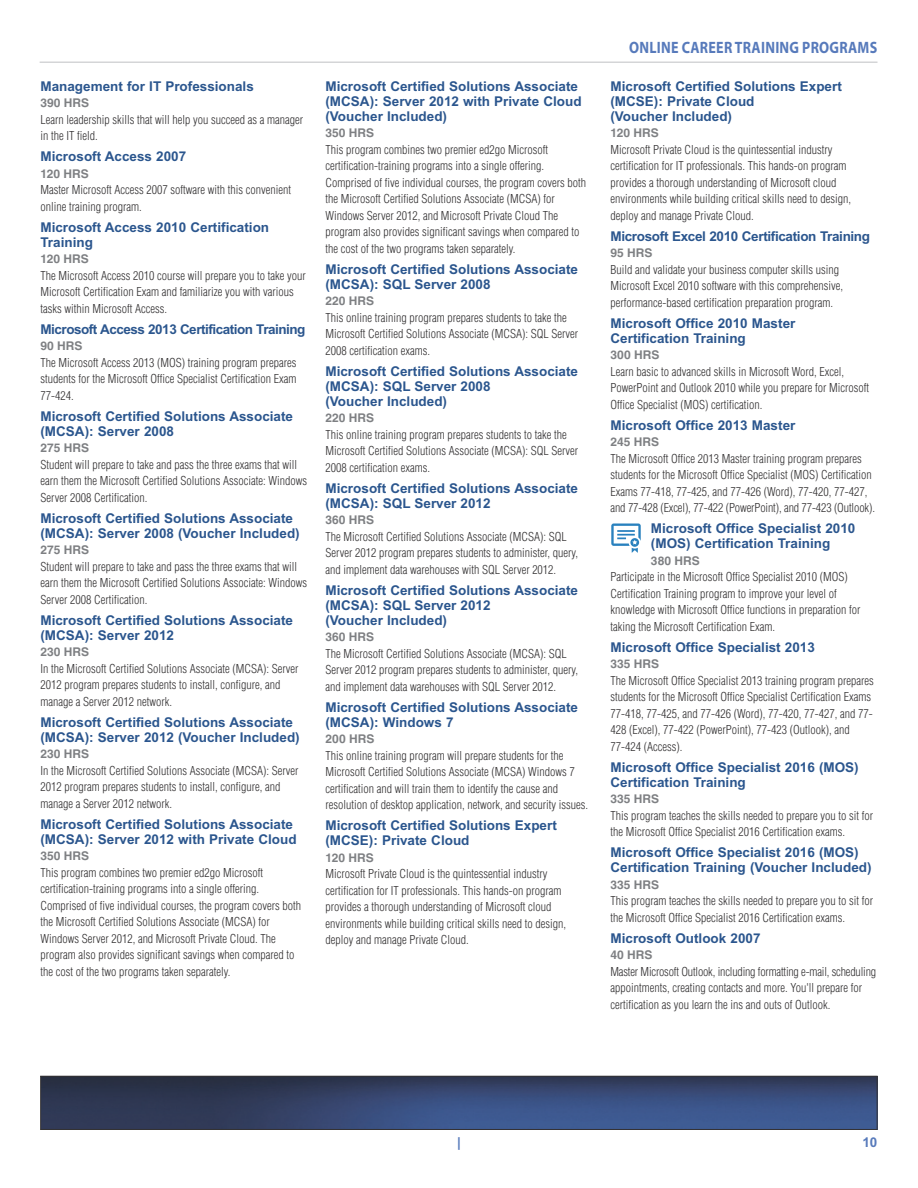
<style>
.page{position:relative;width:918px;height:1188px;background:#fff}
.page>*{position:absolute;margin:0;border:0;box-sizing:border-box;transform-origin:0 0}
.t1{font:700 16.5px "Myriad Pro";letter-spacing:.02em;color:#577abb;scale:.85 1}
.t2{font:700 13.5px/15px "Arial";color:#2b568e}
.t3{font:700 13.5px "Arial";letter-spacing:-.035em;color:#2b568e}
.t4{font:700 13.5px "Arial";letter-spacing:-.025em;color:#2b568e}
.t5{font:700 13.5px "Arial";color:#577abb}
.t6{font:300 condensed 12px/16.5px "Helvetica LT Std";color:#343233}
.t7{font:700 12px "Helvetica LT Std";color:#7e8083}
</style>
<div class="page">
<hr style="left:40px;top:62px;width:837px;height:1px;background:#d4d5d7">
<img style="left:42px;top:1078px;width:834px;height:50px">
<div style="left:40px;top:1076px;width:838px;height:54px;border:1px solid #343233"></div>
<svg style="left:611px;top:524px;width:30px;height:29px"></svg>
<p class="t2" style="left:40px;top:80px;width:215px">Management for IT Professionals</p>
<p class="t7" style="left:40px;top:99px;width:50px">390 HRS</p>
<p class="t6" style="left:40px;top:112px;width:264px">Learn leadership skills that will help you succeed as a manager in the IT field.</p>
<p class="t2" style="left:40px;top:150px;width:147px">Microsoft Access 2007</p>
<p class="t7" style="left:40px;top:169px;width:50px">120 HRS</p>
<p class="t6" style="left:40px;top:183px;width:252px">Master Microsoft Access 2007 software with this convenient online training program.</p>
<p class="t2" style="left:40px;top:221px;width:230px">Microsoft Access 2010 Certification<br>Training</p>
<p class="t7" style="left:40px;top:255px;width:50px">120 HRS</p>
<p class="t6" style="left:40px;top:268px;width:267px">The Microsoft Access 2010 course will prepare you to take your<br>Microsoft Certification Exam and familiarize you with various tasks within Microsoft Access.</p>
<p class="t3" style="left:40px;top:324px;width:267px">Microsoft Access 2013 Certification Training</p>
<p class="t7" style="left:40px;top:342px;width:44px">90 HRS</p>
<p class="t6" style="left:40px;top:355px;width:257px;text-align:justify">The Microsoft Access 2013 (MOS) training program prepares students for the Microsoft Office Specialist Certification Exam 77-424.</p>
<p class="t2" style="left:40px;top:410px;width:254px">Microsoft Certified Solutions Associate (MCSA): Server 2008</p>
<p class="t7" style="left:40px;top:444px;width:50px">275 HRS</p>
<p class="t6" style="left:40px;top:457px;width:268px">Student will prepare to take and pass the three exams that will earn them the Microsoft Certified Solutions Associate: Windows<br>Server 2008 Certification.</p>
<p class="t2" style="left:40px;top:512px;width:261px">Microsoft Certified Solutions Associate (MCSA): Server 2008 (Voucher Included)</p>
<p class="t7" style="left:40px;top:546px;width:50px">275 HRS</p>
<p class="t6" style="left:40px;top:559px;width:268px">Student will prepare to take and pass the three exams that will earn them the Microsoft Certified Solutions Associate: Windows<br>Server 2008 Certification.</p>
<p class="t2" style="left:40px;top:614px;width:254px">Microsoft Certified Solutions Associate (MCSA): Server 2012</p>
<p class="t7" style="left:40px;top:648px;width:50px">230 HRS</p>
<p class="t6" style="left:40px;top:661px;width:260px">In the Microsoft Certified Solutions Associate (MCSA): Server<br>2012 program prepares students to install, configure, and manage a Server 2012 network.</p>
<p class="t2" style="left:40px;top:716px;width:261px">Microsoft Certified Solutions Associate (MCSA): Server 2012 (Voucher Included)</p>
<p class="t7" style="left:40px;top:750px;width:50px">230 HRS</p>
<p class="t6" style="left:40px;top:763px;width:260px">In the Microsoft Certified Solutions Associate (MCSA): Server<br>2012 program prepares students to install, configure, and manage a Server 2012 network.</p>
<p class="t2" style="left:40px;top:818px;width:258px">Microsoft Certified Solutions Associate (MCSA): Server 2012 with Private Cloud</p>
<p class="t7" style="left:40px;top:852px;width:50px">350 HRS</p>
<p class="t6" style="left:40px;top:865px;width:262px">This program combines two premier ed2go Microsoft certification-training programs into a single offering.<br>Comprised of five individual courses, the program covers both the Microsoft Certified Solutions Associate (MCSA) for Windows Server 2012, and Microsoft Private Cloud. The program also provides significant savings when compared to the cost of the two programs taken separately.</p>
<p class="t2" style="left:325px;top:80px;width:258px">Microsoft Certified Solutions Associate (MCSA): Server 2012 with Private Cloud (Voucher Included)</p>
<p class="t7" style="left:325px;top:129px;width:50px">350 HRS</p>
<p class="t6" style="left:325px;top:142px;width:262px">This program combines two premier ed2go Microsoft certification-training programs into a single offering.<br>Comprised of five individual courses, the program covers both the Microsoft Certified Solutions Associate (MCSA) for Windows Server 2012, and Microsoft Private Cloud The program also provides significant savings when compared to the cost of the two programs taken separately.</p>
<p class="t2" style="left:325px;top:263px;width:254px">Microsoft Certified Solutions Associate (MCSA): SQL Server 2008</p>
<p class="t7" style="left:325px;top:297px;width:50px">220 HRS</p>
<p class="t6" style="left:325px;top:310px;width:254px">This online training program prepares students to take the<br>Microsoft Certified Solutions Associate (MCSA): SQL Server<br>2008 certification exams.</p>
<p class="t2" style="left:325px;top:365px;width:254px">Microsoft Certified Solutions Associate (MCSA): SQL Server 2008<br>(Voucher Included)</p>
<p class="t7" style="left:325px;top:414px;width:50px">220 HRS</p>
<p class="t6" style="left:325px;top:427px;width:254px">This online training program prepares students to take the<br>Microsoft Certified Solutions Associate (MCSA): SQL Server<br>2008 certification exams.</p>
<p class="t2" style="left:325px;top:482px;width:254px">Microsoft Certified Solutions Associate (MCSA): SQL Server 2012</p>
<p class="t7" style="left:325px;top:516px;width:50px">360 HRS</p>
<p class="t6" style="left:325px;top:529px;width:254px">The Microsoft Certified Solutions Associate (MCSA): SQL<br>Server 2012 program prepares students to administer, query, and implement data warehouses with SQL Server 2012.</p>
<p class="t2" style="left:325px;top:584px;width:254px">Microsoft Certified Solutions Associate (MCSA): SQL Server 2012<br>(Voucher Included)</p>
<p class="t7" style="left:325px;top:633px;width:50px">360 HRS</p>
<p class="t6" style="left:325px;top:646px;width:254px">The Microsoft Certified Solutions Associate (MCSA): SQL<br>Server 2012 program prepares students to administer, query, and implement data warehouses with SQL Server 2012.</p>
<p class="t2" style="left:325px;top:701px;width:254px">Microsoft Certified Solutions Associate (MCSA): Windows 7</p>
<p class="t7" style="left:325px;top:735px;width:51px">200 HRS</p>
<p class="t6" style="left:325px;top:748px;width:264px">This online training program will prepare students for the Microsoft Certified Solutions Associate (MCSA) Windows 7 certification and will train them to identify the cause and resolution of desktop application, network, and security issues.</p>
<p class="t2" style="left:325px;top:819px;width:233px">Microsoft Certified Solutions Expert (MCSE): Private Cloud</p>
<p class="t7" style="left:325px;top:853px;width:50px">120 HRS</p>
<p class="t6" style="left:325px;top:867px;width:242px">Microsoft Private Cloud is the quintessential industry certification for IT professionals. This hands-on program provides a thorough understanding of Microsoft cloud environments while building critical skills need to design, deploy and manage Private Cloud.</p>
<h1 class="t1" style="left:629px;top:38px;width:294px">ONLINE CAREER TRAINING PROGRAMS</h1>
<p class="t2" style="left:610px;top:80px;width:233px">Microsoft Certified Solutions Expert (MCSE): Private Cloud<br>(Voucher Included)</p>
<p class="t7" style="left:610px;top:129px;width:50px">120 HRS</p>
<p class="t6" style="left:610px;top:142px;width:242px">Microsoft Private Cloud is the quintessential industry certification for IT professionals. This hands-on program provides a thorough understanding of Microsoft cloud environments while building critical skills need to design, deploy and manage Private Cloud.</p>
<p class="t4" style="left:610px;top:231px;width:261px">Microsoft Excel 2010 Certification Training</p>
<p class="t7" style="left:610px;top:249px;width:44px">95 HRS</p>
<p class="t6" style="left:610px;top:262px;width:234px">Build and validate your business computer skills using<br>Microsoft Excel 2010 software with this comprehensive, performance-based certification preparation program.</p>
<p class="t2" style="left:610px;top:317px;width:186px">Microsoft Office 2010 Master<br>Certification Training</p>
<p class="t7" style="left:610px;top:351px;width:51px">300 HRS</p>
<p class="t6" style="left:610px;top:364px;width:260px">Learn basic to advanced skills in Microsoft Word, Excel,<br>PowerPoint and Outlook 2010 while you prepare for Microsoft<br>Office Specialist (MOS) certification.</p>
<p class="t2" style="left:610px;top:419px;width:186px">Microsoft Office 2013 Master</p>
<p class="t7" style="left:610px;top:438px;width:50px">245 HRS</p>
<p class="t6" style="left:610px;top:451px;width:266px">The Microsoft Office 2013 Master training program prepares students for the Microsoft Office Specialist (MOS) Certification Exams 77-418, 77-425, and 77-426 (Word), 77-420, 77-427, and 77-428 (Excel), 77-422 (PowerPoint), and 77-423 (Outlook).</p>
<p class="t2" style="left:651px;top:522px;width:206px">Microsoft Office Specialist 2010 (MOS) Certification Training</p>
<p class="t7" style="left:651px;top:556px;width:50px">380 HRS</p>
<p class="t6" style="left:610px;top:570px;width:251px">Participate in the Microsoft Office Specialist 2010 (MOS)<br>Certification Training program to improve your level of knowledge with Microsoft Office functions in preparation for taking the Microsoft Certification Exam.</p>
<p class="t2" style="left:610px;top:641px;width:206px">Microsoft Office Specialist 2013</p>
<p class="t7" style="left:610px;top:660px;width:50px">335 HRS</p>
<p class="t6" style="left:610px;top:673px;width:265px">The Microsoft Office Specialist 2013 training program prepares students for the Microsoft Office Specialist Certification Exams 77-418, 77-425, and 77-426 (Word), 77-420, 77-427, and 77- 428 (Excel), 77-422 (PowerPoint), 77-423 (Outlook), and 77-424 (Access).</p>
<p class="t2" style="left:610px;top:761px;width:250px">Microsoft Office Specialist 2016 (MOS)<br>Certification Training</p>
<p class="t7" style="left:610px;top:795px;width:50px">335 HRS</p>
<p class="t6" style="left:610px;top:808px;width:264px">This program teaches the skills needed to prepare you to sit for the Microsoft Office Specialist 2016 Certification exams.</p>
<p class="t2" style="left:610px;top:846px;width:263px">Microsoft Office Specialist 2016 (MOS)<br>Certification Training (Voucher Included)</p>
<p class="t7" style="left:610px;top:880px;width:50px">335 HRS</p>
<p class="t6" style="left:610px;top:894px;width:264px">This program teaches the skills needed to prepare you to sit for the Microsoft Office Specialist 2016 Certification exams.</p>
<p class="t2" style="left:610px;top:932px;width:152px">Microsoft Outlook 2007</p>
<p class="t7" style="left:610px;top:951px;width:44px">40 HRS</p>
<p class="t6" style="left:610px;top:964px;width:267px">Master Microsoft Outlook, including formatting e-mail, scheduling appointments, creating contacts and more. You'll prepare for certification as you learn the ins and outs of Outlook.</p>
<p class="t5" style="left:457px;top:1138px;width:5px">|</p>
<p class="t5" style="left:862px;top:1138px;width:17px">10</p>
</div>
